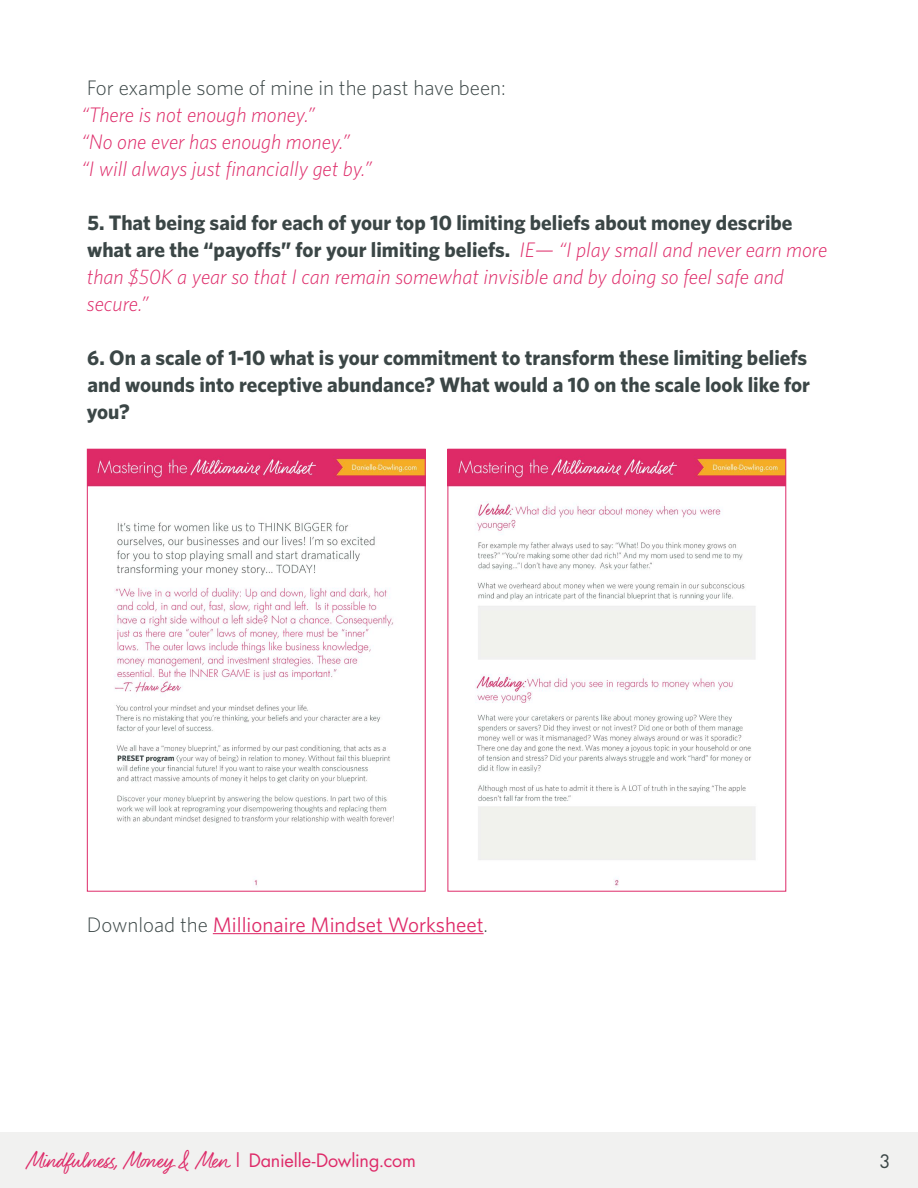
<style>
.page{position:relative;width:918px;height:1188px;background:#fff}
.page>*{position:absolute;margin:0;border:0;box-sizing:border-box;transform-origin:0 0}
.t1{font:25.5px "Felt That";letter-spacing:.005em;color:#de2b69}
.t2{font:700 21px/27px "Whitney";color:#3b4646}
.t3{font:italic 300 21px/27px "Whitney";color:#de2b69}
.t4{font:21px "Whitney";color:#de2b69}
.t5{font:300 21px "Whitney";color:#3b4646}
.t6{font:18px "Futura";color:#3b4646}
.s1{font-weight:300;font-style:italic;color:#de2b69}
.s2{font-weight:300;color:#3b4646}
.s3{font-family:"Futura";font-size:18px}
</style>
<div class="page">
<div style="left:0;top:1132px;width:918px;height:56px;background:#f1f1f0"></div>
<hr style="left:213px;top:933px;width:271px;height:1px;background:#de2b69">
<img style="left:89px;top:451px;width:335px;height:436px">
<div style="left:87px;top:449px;width:339px;height:443px;border:1px solid #de2b69"></div>
<img style="left:450px;top:451px;width:334px;height:437px">
<div style="left:448px;top:449px;width:338px;height:443px;border:1px solid #de2b69"></div>
<p class="t5" style="left:87px;top:73px;width:420px">For example some of mine in the past have been:</p>
<p class="t3" style="left:81px;top:100px;width:292px">“There is not enough money.”<br>“No one ever has enough money.”<br>“I will always just financially get by.”</p>
<p class="t2" style="left:87px;top:208px;width:742px">5. That being said for each of your top 10 limiting beliefs about money describe what are the “payoffs” for your limiting beliefs. <span class="s1">IE— “I play small and never earn more than $50K a year so that I can remain somewhat invisible and by doing so feel safe and secure.”</span></p>
<p class="t2" style="left:87px;top:343px;width:725px">6. On a scale of 1-10 what is your commitment to transform these limiting beliefs and wounds into receptive abundance? What would a 10 on the scale look like for you?</p>
<p class="t4" style="left:87px;top:910px;width:403px"><span class="s2">Download the</span> Millionaire Mindset Worksheet<span class="s2">.</span></p>
<p class="t1" style="left:27px;top:1144px;width:391px">Mindfulness, Money &amp; Men <span class="s3">| Danielle-Dowling.com</span></p>
<p class="t6" style="left:879px;top:1149px;width:13px">3</p>
</div>
